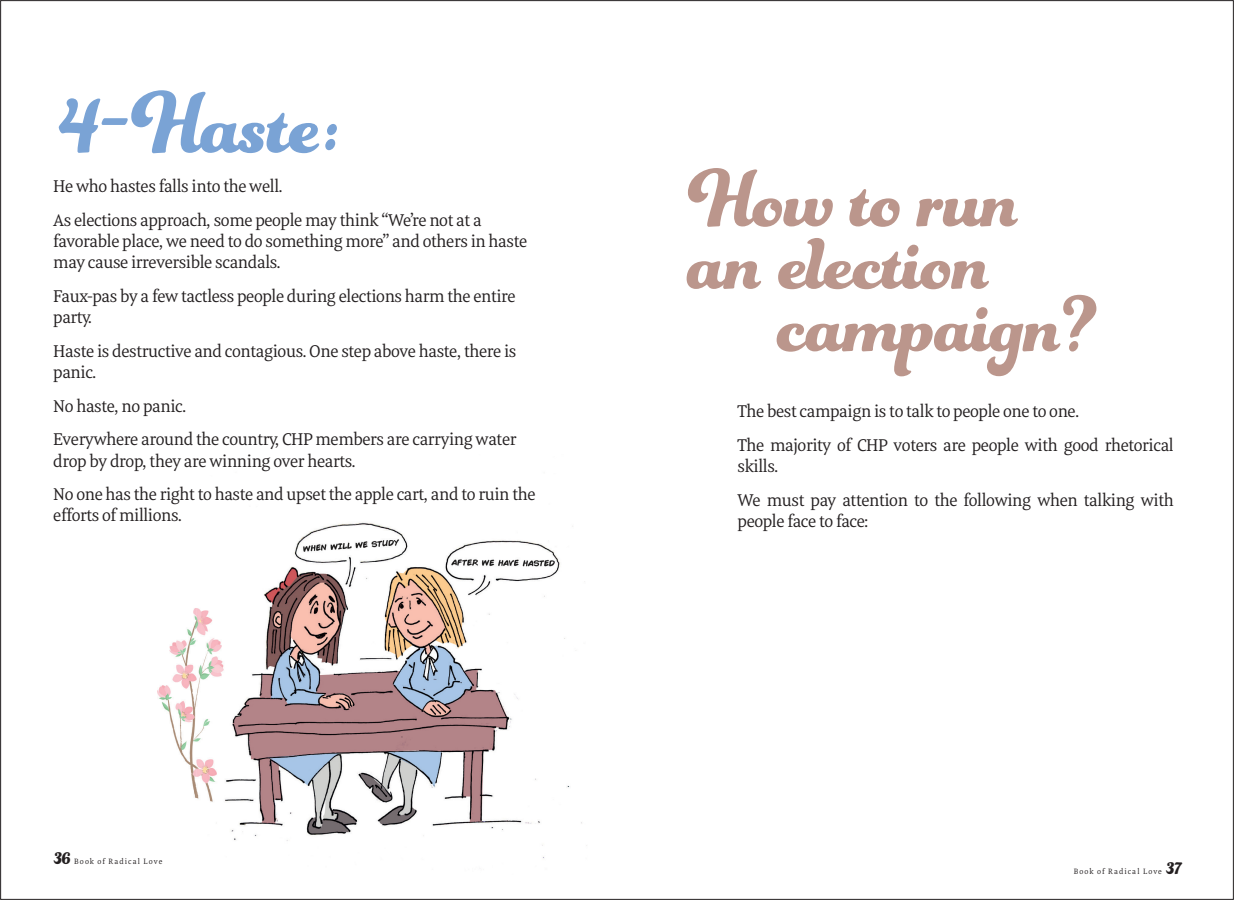
<style>
.page{position:relative;width:1234px;height:900px;background:#fff}
.page>*{position:absolute;margin:0;border:0;box-sizing:border-box;transform-origin:0 0}
.t1{font:93.75px "Funkydori";color:#7aa3d5}
.t2{font:87.5px "Funkydori";letter-spacing:-.005em;color:#bb968c}
.t3{font:20.38px "Funkydori";color:#231f20}
.t4{font:17.5px/33.6px "Meret Pro";letter-spacing:-.02em;color:#231f20}
.t5{font:7.88px "Meret Pro";letter-spacing:.135em;color:#231f20}
</style>
<div class="page">
<img style="left:157px;top:522px;width:430px;height:336px">
<h1 class="t1" style="left:58px;top:65px;width:282px">4-Haste:</h1>
<p class="t4" style="left:53px;top:169px;width:430px">He who hastes falls into the well.<br>As elections approach, some people may think “We’re not at a</p>
<p class="t4" style="left:53px;top:230px;width:475px;line-height:21.2px">favorable place, we need to do something more” and others in haste may cause irreversible scandals.</p>
<p class="t4" style="left:53px;top:285px;width:464px;line-height:21.2px">Faux-pas by a few tactless people during elections harm the entire party.</p>
<p class="t4" style="left:53px;top:340px;width:464px;line-height:21.2px">Haste is destructive and contagious. One step above haste, there is panic.</p>
<p class="t4" style="left:53px;top:389px;width:464px">No haste, no panic.<br>Everywhere around the country, CHP members are carrying water</p>
<p class="t4" style="left:53px;top:444px;width:483px">drop by drop, they are winning over hearts.<br>No one has the right to haste and upset the apple cart, and to ruin the</p>
<p class="t4" style="left:53px;top:498px;width:130px">efforts of millions.</p>
<p class="t3" style="left:53px;top:845px;width:19px">36</p>
<p class="t5" style="left:74px;top:856px;width:90px">Book of Radical Love</p>
<h2 class="t2" style="left:687px;top:145px;width:334px">How to run</h2>
<h2 class="t2" style="left:687px;top:207px;width:305px">an election</h2>
<h2 class="t2" style="left:777px;top:270px;width:319px">campaign?</h2>
<p class="t4" style="left:737px;top:394px;width:437px">The best campaign is to talk to people one to one.<br>The majority of CHP voters are people with good rhetorical</p>
<p class="t4" style="left:737px;top:449px;width:437px">skills.<br>We must pay attention to the following when talking with</p>
<p class="t4" style="left:737px;top:504px;width:132px">people face to face:</p>
<p class="t5" style="left:1073px;top:866px;width:90px">Book of Radical Love</p>
<p class="t3" style="left:1165px;top:855px;width:17px">37</p>
</div>
